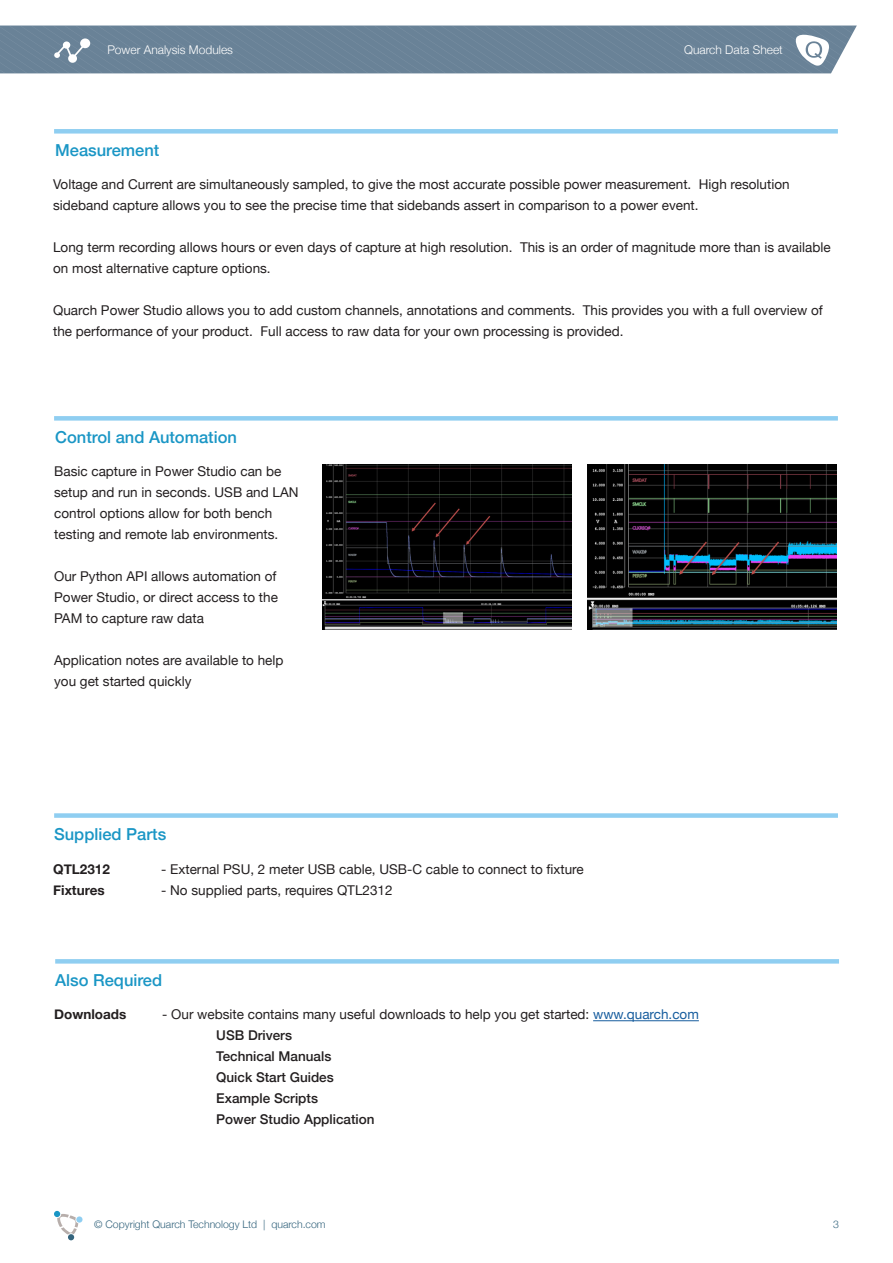
<style>
.page{position:relative;width:893px;height:1263px;background:#fff}
.page>*{position:absolute;margin:0;border:0;box-sizing:border-box;transform-origin:0 0}
.t1{font:500 16.5px "Helvetica Neue";color:#1a96c5}
.t2{font:13.5px/21px "Helvetica Neue";color:#231f20}
.t3{font:500 13.5px "Helvetica Neue";color:#231f20}
.t4{font:700 13.5px "Helvetica Neue";color:#231f20}
.t5{font:300 12px "Helvetica Neue";color:#fff}
.t6{font:300 10.5px "Helvetica Neue";color:#34647d}
.s1{color:#175d9e}
</style>
<div class="page">
<div style="left:54px;top:129px;width:784px;height:5px;background:#8fcef1"></div>
<div style="left:54px;top:416px;width:784px;height:5px;background:#8fcef1"></div>
<div style="left:0;top:26px;width:857px;height:47px;background:#698297"></div>
<div style="left:76px;top:1216px;width:7px;height:6px;background:#8fcef1;border-radius:50%"></div>
<svg style="left:54px;top:1211px;width:24px;height:29px"></svg>
<hr style="left:55px;top:959px;width:784px;height:4px;background:#8fcef1">
<hr style="left:593px;top:1020px;width:106px;height:1px;background:#175d9e">
<div style="left:54px;top:813px;width:784px;height:5px;background:#8fcef1"></div>
<img style="left:322px;top:464px;width:250px;height:166px">
<img style="left:587px;top:464px;width:250px;height:165px">
<p class="t5" style="left:107px;top:40px;width:127px">Power Analysis Modules</p>
<p class="t5" style="left:684px;top:40px;width:100px">Quarch Data Sheet</p>
<p class="t1" style="left:55px;top:137px;width:106px">Measurement</p>
<p class="t2" style="left:53px;top:174px;width:738px">Voltage and Current are simultaneously sampled, to give the most accurate possible power measurement. High resolution sideband capture allows you to see the precise time that sidebands assert in comparison to a power event.</p>
<p class="t2" style="left:53px;top:237px;width:779px">Long term recording allows hours or even days of capture at high resolution. This is an order of magnitude more than is available on most alternative capture options.</p>
<p class="t2" style="left:53px;top:300px;width:771px">Quarch Power Studio allows you to add custom channels, annotations and comments. This provides you with a full overview of the performance of your product. Full access to raw data for your own processing is provided.</p>
<p class="t1" style="left:55px;top:424px;width:183px">Control and Automation</p>
<p class="t2" style="left:54px;top:461px;width:246px">Basic capture in Power Studio can be setup and run in seconds. USB and LAN control options allow for both bench testing and remote lab environments.</p>
<p class="t2" style="left:54px;top:566px;width:225px;text-align:justify">Our Python API allows automation of Power Studio, or direct access to the PAM to capture raw data</p>
<p class="t2" style="left:54px;top:650px;width:231px">Application notes are available to help you get started quickly</p>
<p class="t1" style="left:54px;top:821px;width:114px">Supplied Parts</p>
<p class="t4" style="left:53px;top:858px;width:58px">QTL2312</p>
<p class="t2" style="left:161px;top:859px;width:424px">- External PSU, 2 meter USB cable, USB-C cable to connect to fixture</p>
<p class="t4" style="left:53px;top:879px;width:53px">Fixtures</p>
<p class="t2" style="left:161px;top:880px;width:233px">- No supplied parts, requires QTL2312</p>
<p class="t1" style="left:55px;top:967px;width:109px">Also Required</p>
<p class="t4" style="left:54px;top:1004px;width:74px">Downloads</p>
<p class="t2" style="left:162px;top:1005px;width:538px">- Our website contains many useful downloads to help you get started: <span class="s1">www.quarch.com</span></p>
<p class="t3" style="left:216px;top:1025px;width:77px">USB Drivers</p>
<p class="t3" style="left:216px;top:1046px;width:117px">Technical Manuals</p>
<p class="t3" style="left:216px;top:1067px;width:119px">Quick Start Guides</p>
<p class="t3" style="left:216px;top:1088px;width:103px">Example Scripts</p>
<p class="t3" style="left:216px;top:1109px;width:160px">Power Studio Application</p>
<p class="t6" style="left:94px;top:1215px;width:233px">© Copyright Quarch Technology Ltd | quarch.com</p>
<p class="t6" style="left:833px;top:1215px;width:7px">3</p>
</div>
